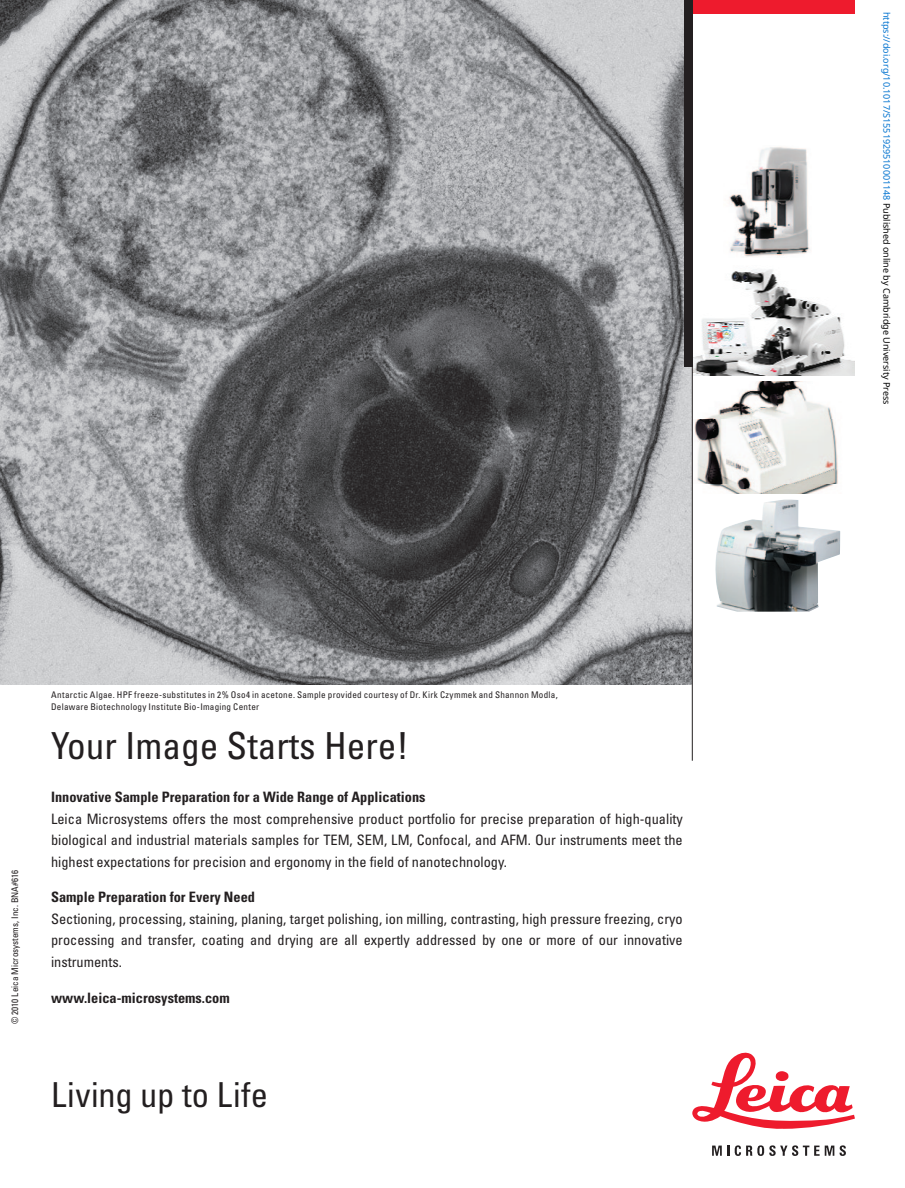
<style>
.page{position:relative;width:905px;height:1188px;background:#fff}
.page>*{position:absolute;margin:0;border:0;box-sizing:border-box;transform-origin:0 0}
.t1{font:condensed 37.2px "Univers";color:#231f20}
.t2{font:condensed 34.35px "Univers";letter-spacing:.01em;color:#231f20}
.t3{font:condensed 14.4px/21.5px "Univers";color:#231f20;text-align:justify}
.t4{font:700 condensed 14.4px "Univers";color:#231f20}
.t5{font:condensed 9.15px/12.1px "Univers";letter-spacing:.03em;color:#231f20}
.t6{font:condensed 9.15px "Univers";color:#231f20}
.t7{font:9px "Noto Sans";color:#0172cf}
.s1{color:#000}
</style>
<div class="page">
<img style="left:694px;top:382px;width:144px;height:112px">
<img style="left:715px;top:500px;width:125px;height:112px">
<img style="left:693px;top:269px;width:161px;height:107px">
<img style="left:729px;top:147px;width:81px;height:110px">
<div style="left:692px;top:0;width:162px;height:13px;background:#ee1b2d"></div>
<svg style="left:692px;top:1053px;width:162px;height:76px"></svg>
<svg style="left:712px;top:1146px;width:9px;height:10px"></svg>
<svg style="left:727px;top:1145px;width:118px;height:11px"></svg>
<img style="left:0;top:0;width:691px;height:684px">
<div style="left:684px;top:0;width:8px;height:366px;background:#231f20"></div>
<hr style="left:692px;top:0;width:1px;height:761px;background:#231f20">
<p class="t6" style="left:9px;top:1024px;width:156px;rotate:-90deg">© 2010 Leica Microsystems, Inc. BNA#616</p>
<p class="t5" style="left:51px;top:689px;width:508px">Antarctic Algae. HPF freeze-substitutes in 2% Oso4 in acetone. Sample provided courtesy of Dr. Kirk Czymmek and Shannon Modla,<br>Delaware Biotechnology Institute Bio-Imaging Center</p>
<h1 class="t1" style="left:51px;top:722px;width:359px">Your Image Starts Here!</h1>
<p class="t4" style="left:51px;top:788px;width:376px">Innovative Sample Preparation for a Wide Range of Applications</p>
<p class="t3" style="left:51px;top:807px;width:633px">Leica Microsystems offers the most comprehensive product portfolio for precise preparation of high-quality biological and industrial materials samples for TEM, SEM, LM, Confocal, and AFM. Our instruments meet the highest expectations for precision and ergonomy in the field of nanotechnology.</p>
<p class="t4" style="left:51px;top:889px;width:205px">Sample Preparation for Every Need</p>
<p class="t3" style="left:51px;top:908px;width:633px">Sectioning, processing, staining, planing, target polishing, ion milling, contrasting, high pressure freezing, cryo processing and transfer, coating and drying are all expertly addressed by one or more of our innovative instruments.</p>
<p class="t4" style="left:51px;top:989px;width:180px">www.leica-microsystems.com</p>
<h2 class="t2" style="left:51px;top:1073px;width:218px">Living up to Life</h2>
<p class="t7" style="left:893px;top:12px;width:394px;rotate:90deg">https://doi.org/10.1017/S1551929510001148 <span class="s1">Published online by Cambridge University Press</span></p>
</div>
